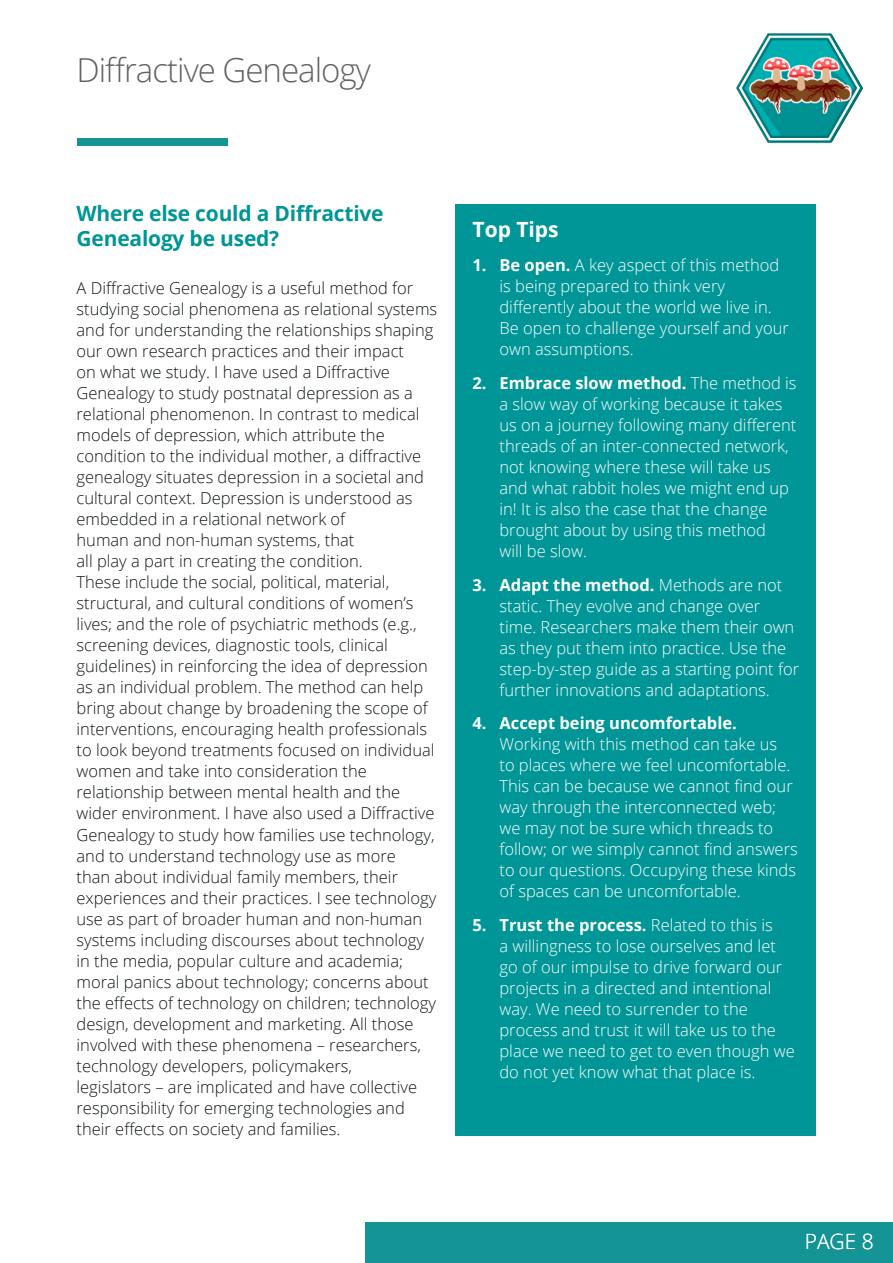
<style>
.page{position:relative;width:893px;height:1263px;background:#fff}
.page>*{position:absolute;margin:0;border:0;box-sizing:border-box;transform-origin:0 0}
.t1{font:300 33px "Open Sans";letter-spacing:-.03em;color:#606362}
.t2{font:700 21px/25.5px "Open Sans";letter-spacing:-.01em;color:#009596}
.t3{font:700 21px "Open Sans";color:#fff}
.t4{font:300 21px "Open Sans";color:#fff}
.t5{font:300 16.5px/21px "Open Sans";color:#101617}
.t6{font:300 16.5px/21px "Open Sans";color:#fff}
.t7{font:700 16.5px "Open Sans";color:#fff}
.s1{font-weight:700}
</style>
<div class="page">
<img style="left:736px;top:33px;width:127px;height:111px">
<div style="left:366px;top:1222px;width:527px;height:41px;background:#149495"></div>
<div style="left:77px;top:138px;width:150px;height:8px;background:#149495"></div>
<div style="left:455px;top:204px;width:361px;height:931px;background:#009596"></div>
<h1 class="t1" style="left:77px;top:47px;width:296px">Diffractive Genealogy</h1>
<p class="t2" style="left:77px;top:200px;width:309px">Where else could a Diffractive<br>Genealogy be used?</p>
<p class="t5" style="left:77px;top:277px;width:362px">A Diffractive Genealogy is a useful method for studying social phenomena as relational systems and for understanding the relationships shaping our own research practices and their impact<br>on what we study. I have used a Diffractive Genealogy to study postnatal depression as a relational phenomenon. In contrast to medical models of depression, which attribute the condition to the individual mother, a diffractive genealogy situates depression in a societal and cultural context. Depression is understood as embedded in a relational network of<br>human and non-human systems, that<br>all play a part in creating the condition.<br>These include the social, political, material, structural, and cultural conditions of women’s lives; and the role of psychiatric methods (e.g., screening devices, diagnostic tools, clinical guidelines) in reinforcing the idea of depression as an individual problem. The method can help bring about change by broadening the scope of interventions, encouraging health professionals to look beyond treatments focused on individual women and take into consideration the relationship between mental health and the wider environment. I have also used a Diffractive Genealogy to study how families use technology, and to understand technology use as more<br>than about individual family members, their experiences and their practices. I see technology use as part of broader human and non-human systems including discourses about technology in the media, popular culture and academia; moral panics about technology; concerns about the effects of technology on children; technology design, development and marketing. All those involved with these phenomena – researchers, technology developers, policymakers,<br>legislators – are implicated and have collective responsibility for emerging technologies and their effects on society and families.</p>
<p class="t3" style="left:472px;top:215px;width:88px">Top Tips</p>
<p class="t6" style="left:499px;top:254px;width:291px;text-indent:-27px"><span class="s1">1. Be open.</span> A key aspect of this method is being prepared to think very differently about the world we live in.<br>Be open to challenge yourself and your own assumptions.</p>
<p class="t6" style="left:499px;top:372px;width:299px;text-indent:-27px"><span class="s1">2. Embrace slow method.</span> The method is a slow way of working because it takes us on a journey following many different threads of an inter-connected network, not knowing where these will take us and what rabbit holes we might end up in! It is also the case that the change brought about by using this method<br>will be slow.</p>
<p class="t6" style="left:499px;top:574px;width:301px;text-indent:-27px"><span class="s1">3. Adapt the method.</span> Methods are not static. They evolve and change over time. Researchers make them their own as they put them into practice. Use the step-by-step guide as a starting point for further innovations and adaptations.</p>
<p class="t7" style="left:472px;top:712px;width:266px">4. Accept being uncomfortable.</p>
<p class="t6" style="left:499px;top:733px;width:300px">Working with this method can take us<br>to places where we feel uncomfortable.<br>This can be because we cannot find our way through the interconnected web; we may not be sure which threads to follow; or we simply cannot find answers to our questions. Occupying these kinds of spaces can be uncomfortable.</p>
<p class="t6" style="left:499px;top:914px;width:297px;text-indent:-27px"><span class="s1">5. Trust the process.</span> Related to this is<br>a willingness to lose ourselves and let go of our impulse to drive forward our projects in a directed and intentional way. We need to surrender to the process and trust it will take us to the place we need to get to even though we do not yet know what that place is.</p>
<p class="t4" style="left:805px;top:1227px;width:71px">PAGE 8</p>
</div>
